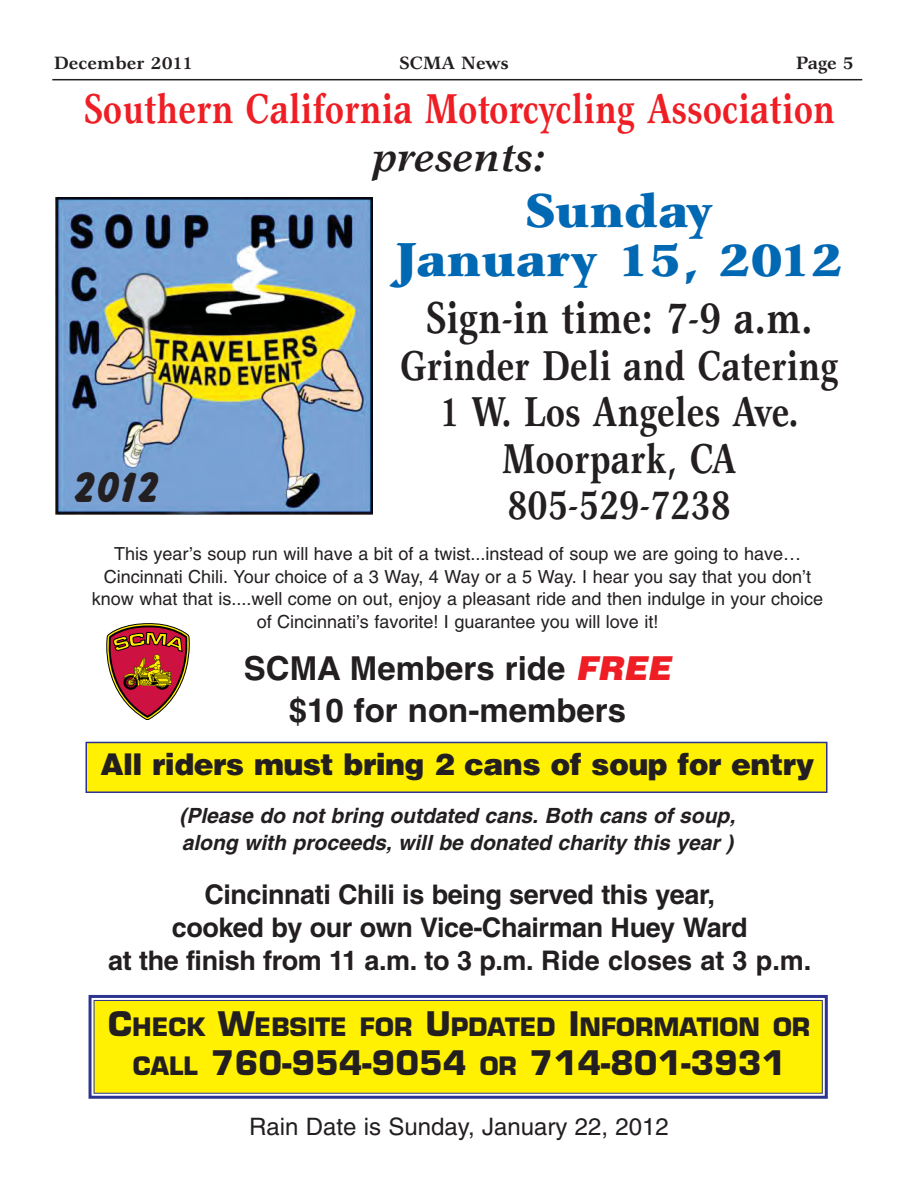
<style>
.page{position:relative;width:918px;height:1188px;background:#fff}
.page>*{position:absolute;margin:0;border:0;box-sizing:border-box;transform-origin:0 0}
.t1{font:900 48px/49.5px "Garth Graphic";color:#0168b3;text-align:center}
.t2{font:700 condensed 45px "Garth Graphic";color:#231f20}
.t3{font:700 condensed 42px/46.5px "Garth Graphic";color:#231f20;text-align:center}
.t4{font:700 condensed 42px "Garth Graphic";color:#ee1e24}
.t5{font:italic 700 42px "Garth Graphic";color:#231f20}
.t6{font:42px "Bazooka";color:#231f20}
.t7{font:700 33px/42px "Helvetica";color:#231f20;text-align:center}
.t8{font:700 33px "Eurostile";color:#231f20}
.t9{font:900 30px "Helvetica";letter-spacing:-.02em;color:#231f20}
.t10{font:700 27px/33px "Helvetica";letter-spacing:-.015em;color:#231f20;text-align:center}
.t11{font:700 24.75px "Eurostile";color:#231f20}
.t12{font:24px "Helvetica";color:#231f20}
.t13{font:italic 700 21px/27px "Helvetica";color:#231f20}
.t14{font:18px/22.5px "Helvetica";color:#231f20;text-align:center}
.t15{font:700 18px "Garth Graphic";color:#231f20}
.s1{font-weight:900;font-style:italic;color:#ee1e24}
.s2{font-size:33px}
.s3{font-size:24.75px}
</style>
<div class="page">
<hr style="left:52px;top:79px;width:810px;height:1px;background:#231f20">
<div style="left:94px;top:1000px;width:728px;height:93px;background:#fff101"></div>
<div style="left:89px;top:995px;width:739px;height:104px;border:3px solid #2c3491"></div>
<div style="left:94px;top:1000px;width:729px;height:94px;border:1px solid #2c3491"></div>
<div style="left:86px;top:742px;width:741px;height:50px;background:#fff101"></div>
<div style="left:85px;top:742px;width:742px;height:51px;border:2px solid #2c3491"></div>
<img style="left:56px;top:197px;width:317px;height:317px">
<svg style="left:107px;top:624px;width:82px;height:96px"></svg>
<p class="t15" style="left:54px;top:56px;width:141px">December 2011</p>
<p class="t15" style="left:399px;top:56px;width:111px">SCMA News</p>
<p class="t15" style="left:796px;top:56px;width:60px">Page 5</p>
<h3 class="t4" style="left:84px;top:93px;width:753px">Southern California Motorcycling Association</h3>
<h3 class="t5" style="left:373px;top:141px;width:175px">presents:</h3>
<h1 class="t1" style="left:395px;top:190px;width:450px">Sunday<br>January 15, 2012</h1>
<h2 class="t2" style="left:426px;top:301px;width:389px">Sign-in time: 7-9 a.m.</h2>
<h3 class="t3" style="left:400px;top:346px;width:439px">Grinder Deli and Catering<br>1 W. Los Angeles Ave.<br>Moorpark, CA<br>805-529-7238</h3>
<h3 class="t6" style="left:74px;top:463px;width:88px">2012</h3>
<p class="t14" style="left:92px;top:545px;width:733px">This year’s soup run will have a bit of a twist...instead of soup we are going to have… Cincinnati Chili. Your choice of a 3 Way, 4 Way or a 5 Way. I hear you say that you don’t know what that is....well come on out, enjoy a pleasant ride and then indulge in your choice of Cincinnati’s favorite! I guarantee you will love it!</p>
<h3 class="t7" style="left:244px;top:651px;width:434px">SCMA Members ride <span class="s1">FREE </span>$10 for non-members</h3>
<h3 class="t9" style="left:100px;top:753px;width:715px">All riders must bring 2 cans of soup for entry</h3>
<p class="t13" style="left:179px;top:804px;width:562px">(Please do not bring outdated cans. Both cans of soup, along with proceeds, will be donated charity this year )</p>
<h3 class="t10" style="left:108px;top:880px;width:705px">Cincinnati Chili is being served this year,<br>cooked by our own Vice-Chairman Huey Ward<br>at the finish from 11 a.m. to 3 p.m. Ride closes at 3 p.m.</h3>
<h3 class="t11" style="left:108px;top:1017px;width:704px"><span class="s2">C</span>HECK <span class="s2">W</span>EBSITE FOR <span class="s2">U</span>PDATED <span class="s2">I</span>NFORMATION OR</h3>
<h3 class="t8" style="left:133px;top:1051px;width:654px"><span class="s3">CALL</span> 760-954-9054 <span class="s3">OR</span> 714-801-3931</h3>
<h3 class="t12" style="left:249px;top:1118px;width:421px">Rain Date is Sunday, January 22, 2012</h3>
</div>
